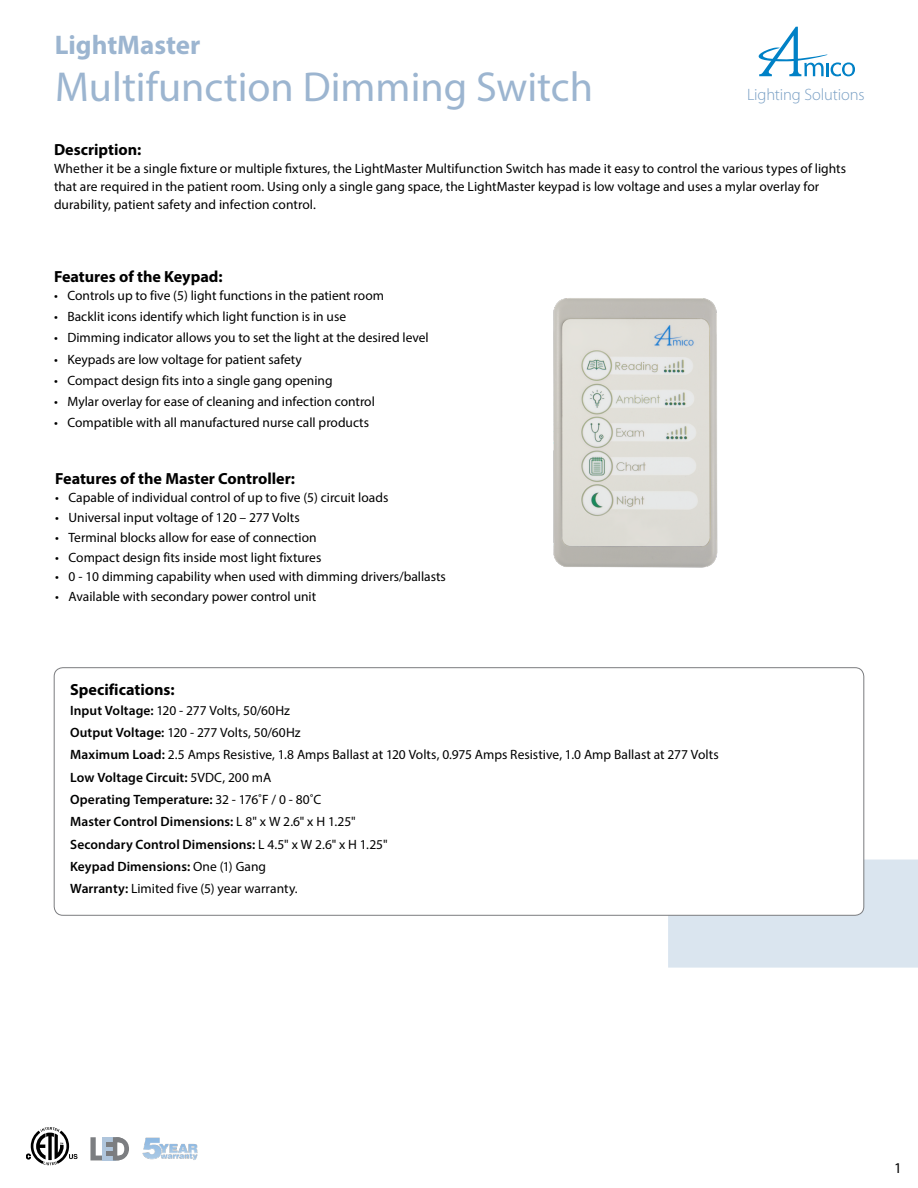
<style>
.page{position:relative;width:918px;height:1188px;background:#fff}
.page>*{position:absolute;margin:0;border:0;box-sizing:border-box;transform-origin:0 0}
.t1{font:42px "Myriad Pro";color:#9cb5d0}
.t2{font:700 27px "Myriad Pro";color:#9cb5d0}
.t3{font:300 16.5px "Myriad Pro";letter-spacing:-.005em;color:#799fc4}
.t4{font:700 16.2px "Myriad Pro";color:#000}
.t5{font:15px "Myriad Pro";color:#000}
.t6{font:13.5px/22.4px "Myriad Pro";color:#000101}
.s1{font-weight:600}
</style>
<div class="page">
<svg style="left:26px;top:1127px;width:52px;height:38px"></svg>
<svg style="left:758px;top:27px;width:97px;height:49px"></svg>
<div style="left:668px;top:860px;width:250px;height:108px;background:#dae5ef"></div>
<div style="left:54px;top:668px;width:810px;height:247px;background:#fff;border-radius:9px"></div>
<div style="left:54px;top:668px;width:810px;height:247px;border:1px solid #7b7c7f;border-radius:9px"></div>
<svg style="left:90px;top:1137px;width:39px;height:24px"></svg>
<img style="left:142px;top:1137px;width:56px;height:23px">
<img style="left:553px;top:298px;width:165px;height:270px">
<h2 class="t2" style="left:55px;top:28px;width:147px">LightMaster</h2>
<h1 class="t1" style="left:55px;top:61px;width:540px">Multifunction Dimming Switch</h1>
<p class="t3" style="left:747px;top:86px;width:119px">Lighting Solutions</p>
<p class="t4" style="left:54px;top:139px;width:89px">Description:</p>
<p class="t6" style="left:54px;top:159px;width:794px;line-height:18px">Whether it be a single fixture or multiple fixtures, the LightMaster Multifunction Switch has made it easy to control the various types of lights that are required in the patient room. Using only a single gang space, the LightMaster keypad is low voltage and uses a mylar overlay for durability, patient safety and infection control.</p>
<p class="t4" style="left:54px;top:266px;width:170px">Features of the Keypad:</p>
<p class="t6" style="left:54px;top:284px;width:332px">• Controls up to five (5) light functions in the patient room</p>
<p class="t6" style="left:54px;top:305px;width:294px">• Backlit icons identify which light function is in use</p>
<p class="t6" style="left:54px;top:327px;width:376px">• Dimming indicator allows you to set the light at the desired level</p>
<p class="t6" style="left:54px;top:348px;width:249px">• Keypads are low voltage for patient safety</p>
<p class="t6" style="left:54px;top:369px;width:280px">• Compact design fits into a single gang opening</p>
<p class="t6" style="left:54px;top:390px;width:322px">• Mylar overlay for ease of cleaning and infection control</p>
<p class="t6" style="left:54px;top:411px;width:317px">• Compatible with all manufactured nurse call products</p>
<p class="t4" style="left:55px;top:468px;width:242px">Features of the Master Controller:</p>
<p class="t6" style="left:55px;top:486px;width:335px">• Capable of individual control of up to five (5) circuit loads</p>
<p class="t6" style="left:55px;top:506px;width:246px">• Universal input voltage of 120 – 277 Volts</p>
<p class="t6" style="left:55px;top:526px;width:263px">• Terminal blocks allow for ease of connection</p>
<p class="t6" style="left:55px;top:546px;width:268px">• Compact design fits inside most light fixtures</p>
<p class="t6" style="left:55px;top:565px;width:392px">• 0 - 10 dimming capability when used with dimming drivers/ballasts</p>
<p class="t6" style="left:55px;top:585px;width:263px">• Available with secondary power control unit</p>
<p class="t4" style="left:70px;top:679px;width:106px">Specifications:</p>
<p class="t6" style="left:70px;top:699px;width:650px"><span class="s1">Input Voltage:</span> 120 - 277 Volts, 50/60Hz<br><span class="s1">Output Voltage:</span> 120 - 277 Volts, 50/60Hz<br><span class="s1">Maximum Load:</span> 2.5 Amps Resistive, 1.8 Amps Ballast at 120 Volts, 0.975 Amps Resistive, 1.0 Amp Ballast at 277 Volts <span class="s1">Low Voltage Circuit:</span> 5VDC, 200 mA<br><span class="s1">Operating Temperature:</span> 32 - 176˚F / 0 - 80˚C<br><span class="s1">Master Control Dimensions:</span> L 8" x W 2.6" x H 1.25"<br><span class="s1">Secondary Control Dimensions:</span> L 4.5" x W 2.6" x H 1.25"<br><span class="s1">Keypad Dimensions:</span> One (1) Gang<br><span class="s1">Warranty:</span> Limited five (5) year warranty.</p>
<p class="t5" style="left:894px;top:1159px;width:9px">1</p>
</div>
